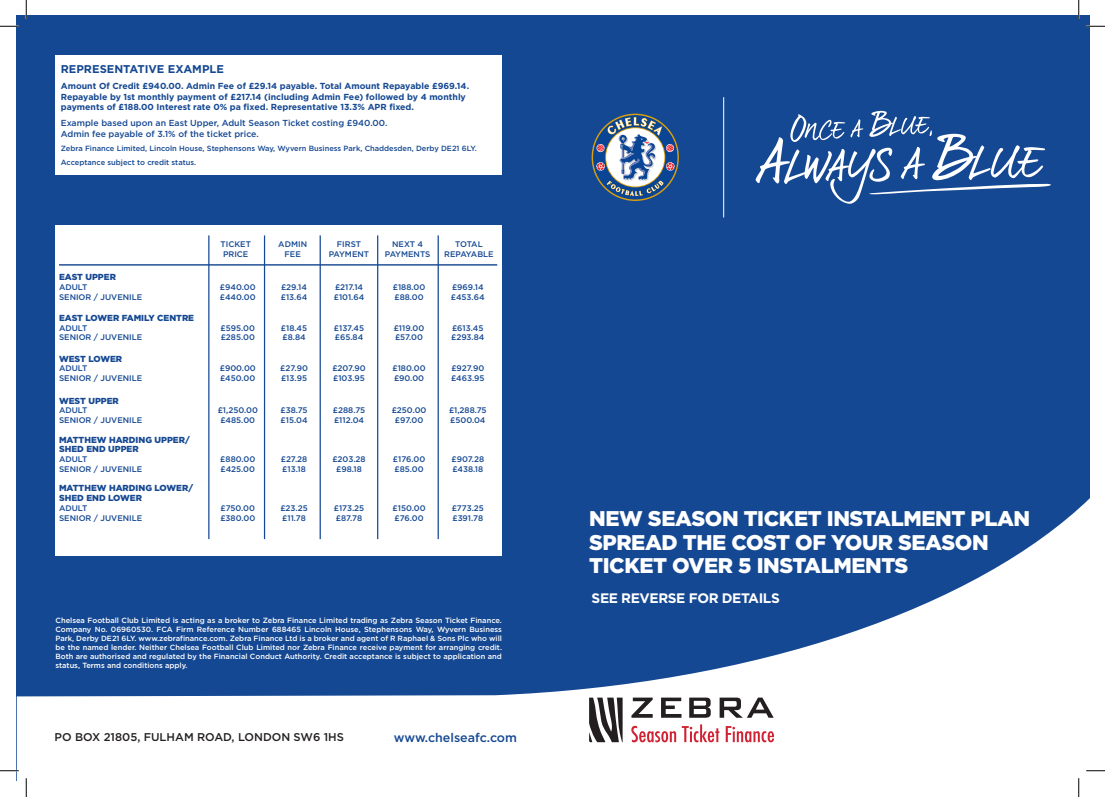
<style>
.page{position:relative;width:1105px;height:797px;background:#fff}
.page>*{position:absolute;margin:0;border:0;box-sizing:border-box;transform-origin:0 0}
.t1{font:900 21.25px/23.8px "Gotham";letter-spacing:-.02em;color:#fff}
.t2{font:700 13.75px "Gotham";letter-spacing:-.03em;color:#fff}
.t3{font:500 12.5px "Gotham";color:#154892}
.t4{font:500 11.25px "Gotham";color:#231f20}
.t5{font:700 11.25px "Gotham";color:#154892}
.t6{font:700 8.75px/10.5px "Gotham";color:#154892}
.t7{font:900 8.75px/9.8px "Gotham";color:#154892}
.t8{font:500 8.75px/10.5px "Gotham";color:#154892}
.t9{font:500 8.12px/10px "Gotham";color:#154892;text-align:center}
.t10{font:500 8.12px/10px "Gotham";letter-spacing:-.02em;color:#154892;text-align:center}
.t11{font:500 7.5px/9px "Gotham";color:#fff;text-align:justify}
.t12{font:500 7.5px/14.4px "Gotham";color:#154892}
</style>
<div class="page">
<div style="left:16px;top:16px;width:1073px;height:765px;background:#154892"></div>
<svg style="left:17px;top:499px;width:1072px;height:282px"></svg>
<svg style="left:631px;top:697px;width:22px;height:20px"></svg>
<svg style="left:661px;top:697px;width:20px;height:20px"></svg>
<svg style="left:689px;top:697px;width:22px;height:20px"></svg>
<svg style="left:720px;top:697px;width:54px;height:20px"></svg>
<svg style="left:589px;top:697px;width:34px;height:45px;background:#716e6f"></svg>
<svg style="left:631px;top:725px;width:45px;height:17px"></svg>
<svg style="left:682px;top:724px;width:37px;height:18px"></svg>
<svg style="left:726px;top:726px;width:48px;height:16px"></svg>
<div style="left:55px;top:55px;width:447px;height:120px;background:#fff"></div>
<div style="left:55px;top:225px;width:447px;height:331px;background:#fff"></div>
<hr style="left:59px;top:264px;width:438px;height:1px;background:#154892">
<hr style="left:264px;top:235px;width:1px;height:304px;background:#154892">
<hr style="left:208px;top:235px;width:1px;height:304px;background:#154892">
<hr style="left:377px;top:235px;width:1px;height:304px;background:#154892">
<hr style="left:320px;top:235px;width:1px;height:304px;background:#154892">
<hr style="left:438px;top:235px;width:1px;height:304px;background:#154892">
<svg style="left:755px;top:111px;width:296px;height:93px"></svg>
<svg style="left:592px;top:114px;width:87px;height:87px"></svg>
<div style="left:593px;top:115px;width:84px;height:84px;background:#094594;border-radius:50%"></div>
<svg style="left:595px;top:117px;width:81px;height:79px"></svg>
<hr style="left:723px;top:97px;width:1px;height:120px;background:#fff">
<svg style="left:0;top:25px;width:19px;height:2px"></svg>
<svg style="left:1086px;top:25px;width:19px;height:2px"></svg>
<svg style="left:0;top:770px;width:19px;height:1px"></svg>
<svg style="left:1086px;top:770px;width:19px;height:1px"></svg>
<svg style="left:25px;top:0;width:2px;height:19px"></svg>
<svg style="left:25px;top:778px;width:2px;height:19px"></svg>
<svg style="left:1078px;top:0;width:1px;height:19px"></svg>
<svg style="left:1078px;top:778px;width:1px;height:19px"></svg>
<h3 class="t5" style="left:61px;top:62px;width:165px">REPRESENTATIVE EXAMPLE</h3>
<p class="t6" style="left:61px;top:81px;width:410px">Amount Of Credit £940.00. Admin Fee of £29.14 payable. Total Amount Repayable £969.14.<br>Repayable by 1st monthly payment of £217.14 (including Admin Fee) followed by 4 monthly payments of £188.00 Interest rate 0% pa fixed. Representative 13.3% APR fixed.</p>
<p class="t8" style="left:61px;top:117px;width:328px">Example based upon an East Upper, Adult Season Ticket costing £940.00.<br>Admin fee payable of 3.1% of the ticket price.</p>
<p class="t12" style="left:61px;top:141px;width:417px">Zebra Finance Limited, Lincoln House, Stephensons Way, Wyvern Business Park, Chaddesden, Derby DE21 6LY.<br>Acceptance subject to credit status.</p>
<p class="t9" style="left:221px;top:239px;width:32px">TICKET<br>PRICE</p>
<p class="t9" style="left:278px;top:239px;width:30px">ADMIN<br>FEE</p>
<p class="t9" style="left:329px;top:239px;width:42px">FIRST<br>PAYMENT</p>
<p class="t9" style="left:385px;top:239px;width:47px">NEXT 4<br>PAYMENTS</p>
<p class="t10" style="left:444px;top:239px;width:51px">TOTAL<br>REPAYABLE</p>
<p class="t7" style="left:59px;top:272px;width:58px">EAST UPPER</p>
<p class="t9" style="left:59px;top:282px;width:30px">ADULT</p>
<p class="t9" style="left:220px;top:282px;width:37px">£940.00</p>
<p class="t9" style="left:281px;top:282px;width:27px">£29.14</p>
<p class="t9" style="left:335px;top:282px;width:30px">£217.14</p>
<p class="t9" style="left:393px;top:282px;width:34px">£188.00</p>
<p class="t9" style="left:452px;top:282px;width:33px">£969.14</p>
<p class="t9" style="left:59px;top:292px;width:85px">SENIOR / JUVENILE</p>
<p class="t9" style="left:220px;top:292px;width:37px">£440.00</p>
<p class="t9" style="left:281px;top:292px;width:28px">£13.64</p>
<p class="t9" style="left:334px;top:292px;width:32px">£101.64</p>
<p class="t9" style="left:394px;top:292px;width:31px">£88.00</p>
<p class="t9" style="left:451px;top:292px;width:35px">£453.64</p>
<p class="t7" style="left:59px;top:313px;width:137px">EAST LOWER FAMILY CENTRE</p>
<p class="t9" style="left:59px;top:322px;width:30px">ADULT</p>
<p class="t9" style="left:221px;top:322px;width:36px">£595.00</p>
<p class="t9" style="left:281px;top:322px;width:28px">£18.45</p>
<p class="t9" style="left:334px;top:322px;width:32px">£137.45</p>
<p class="t9" style="left:394px;top:322px;width:32px">£119.00</p>
<p class="t9" style="left:452px;top:322px;width:33px">£613.45</p>
<p class="t9" style="left:59px;top:332px;width:85px">SENIOR / JUVENILE</p>
<p class="t9" style="left:221px;top:332px;width:36px">£285.00</p>
<p class="t9" style="left:282px;top:332px;width:25px">£8.84</p>
<p class="t9" style="left:335px;top:332px;width:30px">£65.84</p>
<p class="t9" style="left:395px;top:332px;width:29px">£57.00</p>
<p class="t9" style="left:451px;top:332px;width:35px">£293.84</p>
<p class="t7" style="left:59px;top:353px;width:65px">WEST LOWER</p>
<p class="t9" style="left:59px;top:363px;width:30px">ADULT</p>
<p class="t9" style="left:220px;top:363px;width:37px">£900.00</p>
<p class="t9" style="left:280px;top:363px;width:29px">£27.90</p>
<p class="t9" style="left:332px;top:363px;width:35px">£207.90</p>
<p class="t9" style="left:392px;top:363px;width:35px">£180.00</p>
<p class="t9" style="left:451px;top:363px;width:34px">£927.90</p>
<p class="t9" style="left:59px;top:373px;width:85px">SENIOR / JUVENILE</p>
<p class="t9" style="left:220px;top:373px;width:37px">£450.00</p>
<p class="t9" style="left:281px;top:373px;width:28px">£13.95</p>
<p class="t9" style="left:333px;top:373px;width:33px">£103.95</p>
<p class="t9" style="left:394px;top:373px;width:32px">£90.00</p>
<p class="t9" style="left:451px;top:373px;width:35px">£463.95</p>
<p class="t7" style="left:59px;top:395px;width:61px">WEST UPPER</p>
<p class="t9" style="left:59px;top:405px;width:30px">ADULT</p>
<p class="t9" style="left:218px;top:405px;width:42px">£1,250.00</p>
<p class="t9" style="left:280px;top:405px;width:29px">£38.75</p>
<p class="t9" style="left:333px;top:405px;width:34px">£288.75</p>
<p class="t9" style="left:392px;top:405px;width:36px">£250.00</p>
<p class="t9" style="left:449px;top:405px;width:39px">£1,288.75</p>
<p class="t9" style="left:59px;top:415px;width:85px">SENIOR / JUVENILE</p>
<p class="t9" style="left:220px;top:415px;width:36px">£485.00</p>
<p class="t9" style="left:281px;top:415px;width:28px">£15.04</p>
<p class="t9" style="left:334px;top:415px;width:32px">£112.04</p>
<p class="t9" style="left:395px;top:415px;width:30px">£97.00</p>
<p class="t9" style="left:450px;top:415px;width:37px">£500.04</p>
<p class="t7" style="left:59px;top:434px;width:132px">MATTHEW HARDING UPPER/<br>SHED END UPPER</p>
<p class="t9" style="left:59px;top:454px;width:30px">ADULT</p>
<p class="t9" style="left:220px;top:454px;width:36px">£880.00</p>
<p class="t9" style="left:281px;top:454px;width:28px">£27.28</p>
<p class="t9" style="left:332px;top:454px;width:35px">£203.28</p>
<p class="t9" style="left:393px;top:454px;width:34px">£176.00</p>
<p class="t9" style="left:451px;top:454px;width:34px">£907.28</p>
<p class="t9" style="left:59px;top:464px;width:85px">SENIOR / JUVENILE</p>
<p class="t9" style="left:221px;top:464px;width:36px">£425.00</p>
<p class="t9" style="left:282px;top:464px;width:25px">£13.18</p>
<p class="t9" style="left:336px;top:464px;width:27px">£98.18</p>
<p class="t9" style="left:394px;top:464px;width:31px">£85.00</p>
<p class="t9" style="left:452px;top:464px;width:32px">£438.18</p>
<p class="t7" style="left:59px;top:483px;width:136px">MATTHEW HARDING LOWER/<br>SHED END LOWER</p>
<p class="t9" style="left:59px;top:502px;width:30px">ADULT</p>
<p class="t9" style="left:221px;top:502px;width:36px">£750.00</p>
<p class="t9" style="left:280px;top:502px;width:29px">£23.25</p>
<p class="t9" style="left:334px;top:502px;width:32px">£173.25</p>
<p class="t9" style="left:393px;top:502px;width:35px">£150.00</p>
<p class="t9" style="left:452px;top:502px;width:34px">£773.25</p>
<p class="t9" style="left:59px;top:512px;width:85px">SENIOR / JUVENILE</p>
<p class="t9" style="left:220px;top:512px;width:36px">£380.00</p>
<p class="t9" style="left:282px;top:512px;width:25px">£11.78</p>
<p class="t9" style="left:336px;top:512px;width:28px">£87.78</p>
<p class="t9" style="left:394px;top:512px;width:31px">£76.00</p>
<p class="t9" style="left:452px;top:512px;width:32px">£391.78</p>
<p class="t11" style="left:55px;top:616px;width:448px">Chelsea Football Club Limited is acting as a broker to Zebra Finance Limited trading as Zebra Season Ticket Finance.<br>Company No. 06960530. FCA Firm Reference Number 688465 Lincoln House, Stephensons Way, Wyvern Business Park, Derby DE21 6LY. www.zebrafinance.com. Zebra Finance Ltd is a broker and agent of R Raphael &amp; Sons Plc who will be the named lender. Neither Chelsea Football Club Limited nor Zebra Finance receive payment for arranging credit.<br>Both are authorised and regulated by the Financial Conduct Authority. Credit acceptance is subject to application and status, Terms and conditions apply.</p>
<h3 class="t4" style="left:55px;top:731px;width:291px">PO BOX 21805, FULHAM ROAD, LONDON SW6 1HS</h3>
<h3 class="t3" style="left:394px;top:730px;width:125px">www.chelseafc.com</h3>
<h1 class="t1" style="left:589px;top:506px;width:443px">NEW SEASON TICKET INSTALMENT PLAN<br>SPREAD THE COST OF YOUR SEASON<br>TICKET OVER 5 INSTALMENTS</h1>
<h2 class="t2" style="left:592px;top:589px;width:190px">SEE REVERSE FOR DETAILS</h2>
</div>
